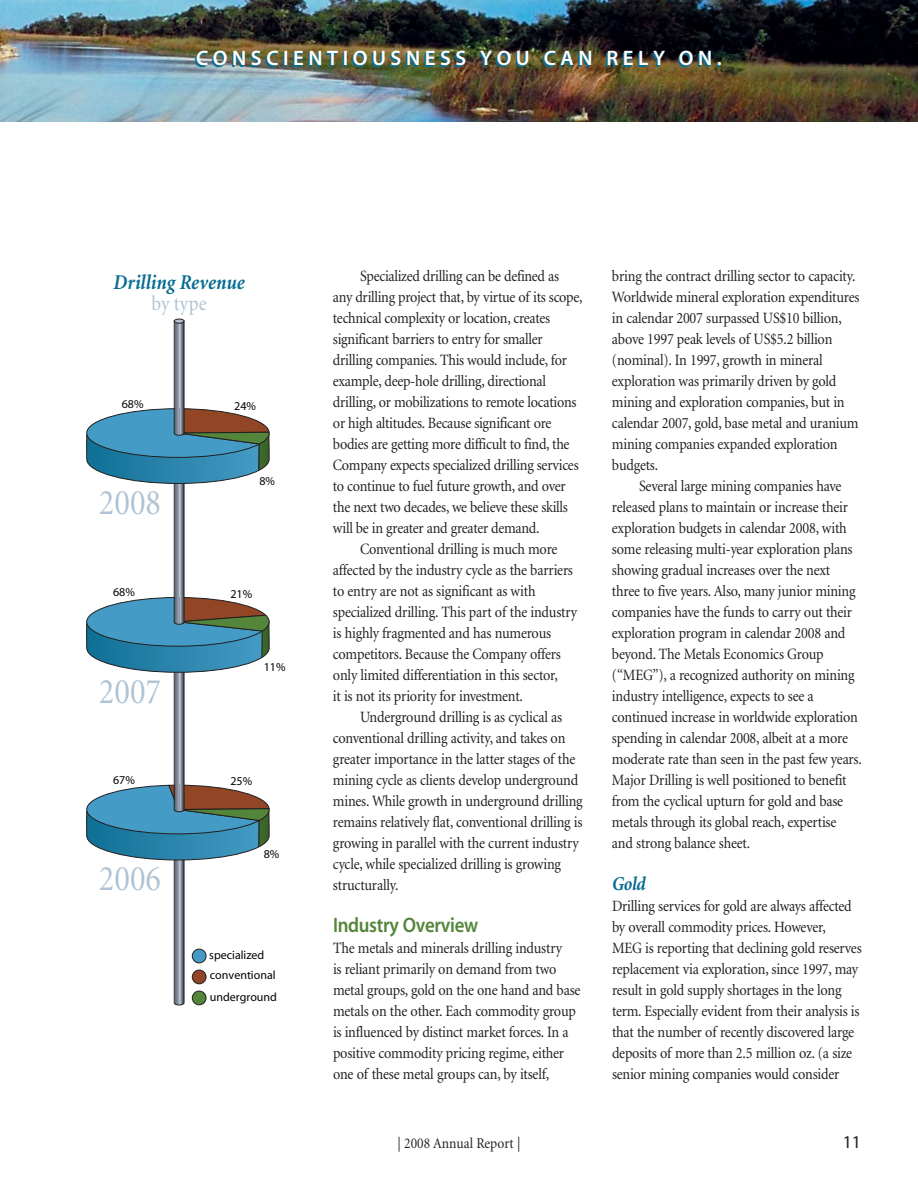
<style>
.page{position:relative;width:918px;height:1188px;background:#fff}
.page>*{position:absolute;margin:0;border:0;box-sizing:border-box;transform-origin:0 0}
.t1{font:36px "Minion";color:#afc3d4;scale:.9 1}
.t2{font:600 21px "Myriad";letter-spacing:.215em;color:#fff}
.t3{font:600 21px "Myriad";letter-spacing:-.015em;color:#53853a;scale:.9 1}
.t4{font:italic 700 21px "Minion";color:#096d92;scale:.9 1}
.t5{font:21px "Minion";letter-spacing:.01em;color:#afc3d4;scale:.9 1}
.t6{font:italic 700 19.5px "Minion";color:#096d92;scale:.9 1}
.t7{font:18px "Myriad";color:#231f20}
.t8{font:15.75px/21px "Minion";letter-spacing:-.015em;color:#231f20;scale:.9 1}
.t9{font:15px "Minion";color:#231f20;scale:.9 1}
.t10{font:12px/21.9px "Myriad";color:#020303}
</style>
<div class="page">
<svg style="left:86px;top:320px;width:184px;height:686px"></svg>
<hr style="left:174px;top:319px;width:10px;height:4px;background:#bbbfc8;border-radius:50%">
<div style="left:174px;top:319px;width:10px;height:5px;border:1px solid #231f20;border-radius:50%"></div>
<img style="left:0;top:0;width:918px;height:121px">
<h2 class="t2" style="left:196px;top:50px;width:527px">CONSCIENTIOUSNESS YOU CAN RELY ON.</h2>
<h2 class="t4" style="left:113px;top:274px;width:148px">Drilling Revenue</h2>
<h2 class="t5" style="left:152px;top:295px;width:63px">by type</h2>
<p class="t10" style="left:122px;top:393px;width:23px">68%</p>
<h1 class="t1" style="left:99px;top:488px;width:71px">2008</h1>
<p class="t10" style="left:113px;top:582px;width:23px">68%</p>
<h1 class="t1" style="left:99px;top:677px;width:71px">2007</h1>
<p class="t10" style="left:113px;top:770px;width:23px">67%</p>
<h1 class="t1" style="left:99px;top:865px;width:71px">2006</h1>
<p class="t10" style="left:234px;top:396px;width:23px">24%</p>
<p class="t10" style="left:259px;top:471px;width:17px">8%</p>
<p class="t10" style="left:230px;top:584px;width:23px">21%</p>
<p class="t10" style="left:264px;top:656px;width:23px">11%</p>
<p class="t10" style="left:230px;top:771px;width:23px">25%</p>
<p class="t10" style="left:264px;top:844px;width:17px">8%</p>
<p class="t10" style="left:209px;top:945px;width:57px">specialized</p>
<p class="t10" style="left:210px;top:965px;width:69px">conventional underground</p>
<p class="t8" style="left:360px;top:267px;width:223px">Specialized drilling can be defined as</p>
<p class="t8" style="left:333px;top:288px;width:279px">any drilling project that, by virtue of its scope,</p>
<p class="t8" style="left:333px;top:309px;width:243px">technical complexity or location, creates</p>
<p class="t8" style="left:333px;top:330px;width:234px">significant barriers to entry for smaller</p>
<p class="t8" style="left:333px;top:351px;width:262px">drilling companies. This would include, for</p>
<p class="t8" style="left:333px;top:372px;width:238px">example, deep-hole drilling, directional</p>
<p class="t8" style="left:333px;top:393px;width:272px">drilling, or mobilizations to remote locations</p>
<p class="t8" style="left:333px;top:414px;width:244px">or high altitudes. Because significant ore</p>
<p class="t8" style="left:333px;top:435px;width:264px">bodies are getting more difficult to find, the</p>
<p class="t8" style="left:333px;top:456px;width:274px">Company expects specialized drilling services</p>
<p class="t8" style="left:333px;top:477px;width:260px">to continue to fuel future growth, and over</p>
<p class="t8" style="left:333px;top:498px;width:263px">the next two decades, we believe these skills</p>
<p class="t8" style="left:333px;top:519px;width:231px">will be in greater and greater demand.</p>
<p class="t8" style="left:360px;top:540px;width:221px">Conventional drilling is much more</p>
<p class="t8" style="left:333px;top:561px;width:268px">affected by the industry cycle as the barriers</p>
<p class="t8" style="left:333px;top:582px;width:227px">to entry are not as significant as with</p>
<p class="t8" style="left:333px;top:603px;width:273px">specialized drilling. This part of the industry</p>
<p class="t8" style="left:333px;top:624px;width:244px">is highly fragmented and has numerous</p>
<p class="t8" style="left:333px;top:645px;width:255px">competitors. Because the Company offers</p>
<p class="t8" style="left:333px;top:666px;width:251px">only limited differentiation in this sector,</p>
<p class="t8" style="left:333px;top:687px;width:213px">it is not its priority for investment.</p>
<p class="t8" style="left:360px;top:708px;width:226px">Underground drilling is as cyclical as</p>
<p class="t8" style="left:333px;top:729px;width:260px">conventional drilling activity, and takes on</p>
<p class="t8" style="left:333px;top:750px;width:271px">greater importance in the latter stages of the</p>
<p class="t8" style="left:333px;top:771px;width:274px">mining cycle as clients develop underground</p>
<p class="t8" style="left:333px;top:792px;width:279px">mines. While growth in underground drilling</p>
<p class="t8" style="left:333px;top:813px;width:279px">remains relatively flat, conventional drilling is</p>
<p class="t8" style="left:333px;top:834px;width:275px">growing in parallel with the current industry</p>
<p class="t8" style="left:333px;top:855px;width:255px">cycle, while specialized drilling is growing</p>
<p class="t8" style="left:333px;top:876px;width:74px">structurally.</p>
<h2 class="t3" style="left:333px;top:917px;width:163px">Industry Overview</h2>
<p class="t8" style="left:333px;top:939px;width:276px">The metals and minerals drilling industry<br>is reliant primarily on demand from two metal groups, gold on the one hand and base metals on the other. Each commodity group is influenced by distinct market forces. In a positive commodity pricing regime, either one of these metal groups can, by itself,</p>
<p class="t8" style="left:612px;top:267px;width:277px">bring the contract drilling sector to capacity.<br>Worldwide mineral exploration expenditures in calendar 2007 surpassed US$10 billion, above 1997 peak levels of US$5.2 billion (nominal). In 1997, growth in mineral exploration was primarily driven by gold mining and exploration companies, but in calendar 2007, gold, base metal and uranium mining companies expanded exploration budgets.</p>
<p class="t8" style="left:612px;top:477px;width:279px;text-indent:27px">Several large mining companies have released plans to maintain or increase their exploration budgets in calendar 2008, with some releasing multi-year exploration plans showing gradual increases over the next three to five years. Also, many junior mining companies have the funds to carry out their exploration program in calendar 2008 and beyond. The Metals Economics Group (“MEG”), a recognized authority on mining industry intelligence, expects to see a continued increase in worldwide exploration spending in calendar 2008, albeit at a more moderate rate than seen in the past few years.<br>Major Drilling is well positioned to benefit from the cyclical upturn for gold and base metals through its global reach, expertise<br>and strong balance sheet.</p>
<p class="t6" style="left:612px;top:876px;width:39px">Gold</p>
<p class="t8" style="left:612px;top:897px;width:279px">Drilling services for gold are always affected by overall commodity prices. However,<br>MEG is reporting that declining gold reserves replacement via exploration, since 1997, may result in gold supply shortages in the long term. Especially evident from their analysis is that the number of recently discovered large deposits of more than 2.5 million oz. (a size senior mining companies would consider</p>
<p class="t9" style="left:397px;top:1137px;width:138px">| 2008 Annual Report |</p>
<p class="t7" style="left:843px;top:1135px;width:20px">11</p>
</div>
